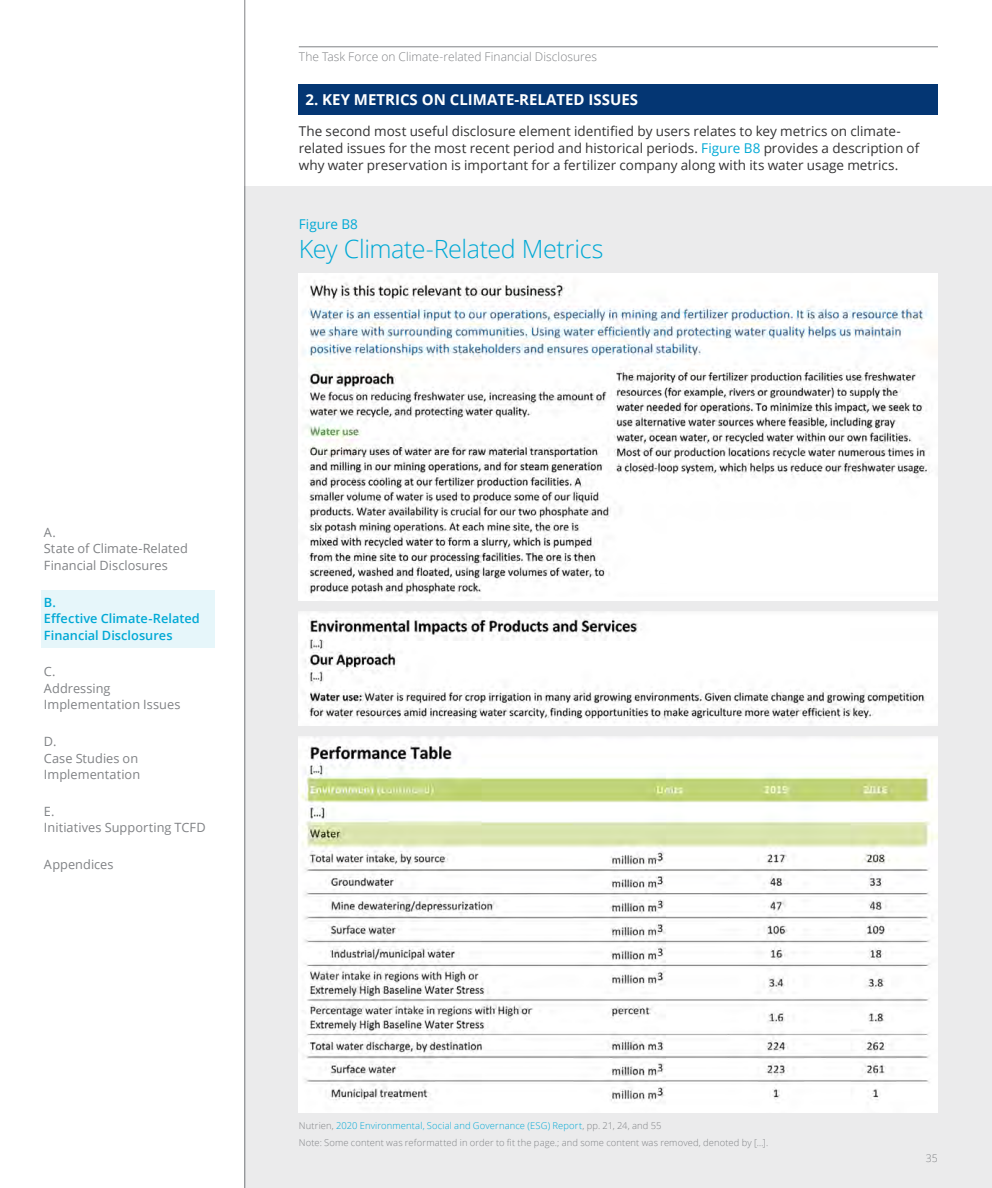
<style>
.page{position:relative;width:992px;height:1188px;background:#fff}
.page>*{position:absolute;margin:0;border:0;box-sizing:border-box;transform-origin:0 0}
.t1{font:300 25.05px "Open Sans";letter-spacing:-.015em;color:#00a9d5}
.t2{font:700 15px "Open Sans";color:#fff}
.t3{font:13.5px/17.2px "Open Sans";color:#333334}
.t4{font:13.5px "Open Sans";letter-spacing:.005em;color:#00a9d5}
.t5{font:12.75px/16.5px "Open Sans";letter-spacing:.005em;color:#808285}
.t6{font:600 12.75px/16.5px "Open Sans";color:#00a9d5}
.t7{font:300 12px "Open Sans";letter-spacing:.005em;color:#808285}
.t8{font:300 10.5px "Open Sans";color:#808285}
.t9{font:300 9.3px/16.4px "Open Sans";letter-spacing:.015em;color:#808285}
.s1{color:#00a9d5}
</style>
<div class="page">
<hr style="left:299px;top:46px;width:638px;height:1px;background:#808285">
<hr style="left:244px;top:0;width:1px;height:1188px;background:#808285">
<div style="left:41px;top:591px;width:174px;height:57px;background:#e6f6fa"></div>
<div style="left:245px;top:186px;width:746px;height:1002px;background:#ebebec"></div>
<img style="left:299px;top:274px;width:638px;height:839px">
<div style="left:295px;top:602px;width:661px;height:9px;background:#ebebec"></div>
<div style="left:295px;top:726px;width:661px;height:10px;background:#ebebec"></div>
<div style="left:299px;top:84px;width:638px;height:30px;background:#043673"></div>
<p class="t7" style="left:299px;top:48px;width:300px">The Task Force on Climate-related Financial Disclosures</p>
<p class="t2" style="left:305px;top:89px;width:334px">2. KEY METRICS ON CLIMATE-RELATED ISSUES</p>
<p class="t3" style="left:299px;top:122px;width:622px">The second most useful disclosure element identified by users relates to key metrics on climate&shy;related issues for the most recent period and historical periods. <span class="s1">Figure B8</span> provides a description of why water preservation is important for a fertilizer company along with its water usage metrics.</p>
<p class="t4" style="left:299px;top:215px;width:61px">Figure B8</p>
<h1 class="t1" style="left:299px;top:231px;width:306px">Key Climate-Related Metrics</h1>
<p class="t5" style="left:44px;top:524px;width:145px">A.<br>State of Climate-Related<br>Financial Disclosures</p>
<p class="t6" style="left:44px;top:594px;width:157px">B.<br>Effective Climate-Related<br>Financial Disclosures</p>
<p class="t5" style="left:44px;top:663px;width:138px">C.<br>Addressing<br>Implementation Issues</p>
<p class="t5" style="left:44px;top:733px;width:98px">D.<br>Case Studies on<br>Implementation</p>
<p class="t5" style="left:44px;top:803px;width:163px">E.<br>Initiatives Supporting TCFD</p>
<p class="t5" style="left:44px;top:856px;width:71px">Appendices</p>
<p class="t9" style="left:299px;top:1118px;width:471px">Nutrien, <span class="s1">2020 Environmental, Social and Governance (ESG) Report</span>, pp. 21, 24, and 55<br>Note: Some content was reformatted in order to fit the page.; and some content was removed, denoted by […].</p>
<p class="t8" style="left:925px;top:1151px;width:13px">35</p>
</div>
